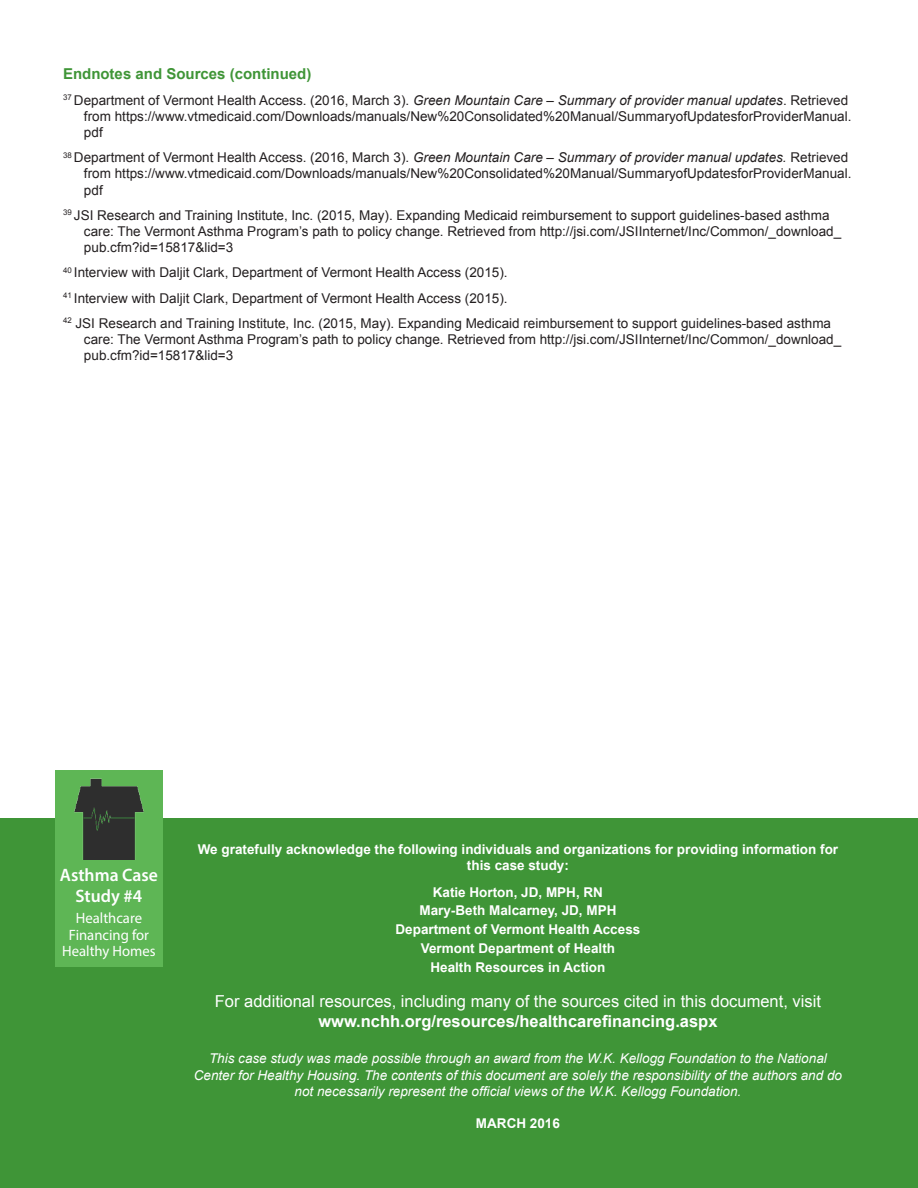
<style>
.page{position:relative;width:918px;height:1188px;background:#fff}
.page>*{position:absolute;margin:0;border:0;box-sizing:border-box;transform-origin:0 0}
.t1{font:600 18px/21px "Myriad Pro";color:#fff;text-align:center}
.t2{font:16.5px "Arial";color:#fff}
.t3{font:700 16.5px "Arial";color:#fff}
.t4{font:15px/16.5px "Myriad Pro";color:#fff;text-align:center}
.t5{font:700 15px "Arial";color:#3f9537}
.t6{font:13.5px/16.2px "Arial";color:#231f20}
.t7{font:italic 13.5px/16.2px "Arial";color:#fff;text-align:center}
.t8{font:700 13.5px/18.8px "Arial";color:#fff;text-align:center}
.s1{font-style:italic}
</style>
<div class="page">
<div style="left:0;top:818px;width:918px;height:370px;background:#3f9537"></div>
<div style="left:55px;top:771px;width:108px;height:196px;background:#5eb655"></div>
<img style="left:74px;top:779px;width:70px;height:81px">
<p class="t5" style="left:63px;top:64px;width:250px">Endnotes and Sources (continued)</p>
<p class="t6" style="left:84px;top:92px;width:769px;text-indent:-21px"><sup>37</sup> Department of Vermont Health Access. (2016, March 3). <span class="s1">Green Mountain Care – Summary of provider manual updates</span>. Retrieved from https://www.vtmedicaid.com/Downloads/manuals/New%20Consolidated%20Manual/SummaryofUpdatesforProviderManual. pdf</p>
<p class="t6" style="left:84px;top:149px;width:769px;text-indent:-21px"><sup>38</sup> Department of Vermont Health Access. (2016, March 3). <span class="s1">Green Mountain Care – Summary of provider manual updates.</span> Retrieved from https://www.vtmedicaid.com/Downloads/manuals/New%20Consolidated%20Manual/SummaryofUpdatesforProviderManual. pdf</p>
<p class="t6" style="left:84px;top:207px;width:759px;text-indent:-21px"><sup>39</sup> JSI Research and Training Institute, Inc. (2015, May). Expanding Medicaid reimbursement to support guidelines-based asthma care: The Vermont Asthma Program’s path to policy change. Retrieved from http://jsi.com/JSIInternet/Inc/Common/_download_ pub.cfm?id=15817&amp;lid=3</p>
<p class="t6" style="left:63px;top:260px;width:770px;line-height:25.2px"><sup>40</sup> Interview with Daljit Clark, Department of Vermont Health Access (2015).<br><sup>41</sup> Interview with Daljit Clark, Department of Vermont Health Access (2015).<br><sup>42</sup> JSI Research and Training Institute, Inc. (2015, May). Expanding Medicaid reimbursement to support guidelines-based asthma</p>
<p class="t6" style="left:84px;top:331px;width:759px">care: The Vermont Asthma Program’s path to policy change. Retrieved from http://jsi.com/JSIInternet/Inc/Common/_download_ pub.cfm?id=15817&amp;lid=3</p>
<h1 class="t1" style="left:60px;top:864px;width:99px">Asthma Case<br>Study #4</h1>
<p class="t4" style="left:62px;top:910px;width:95px">Healthcare<br>Financing for<br>Healthy Homes</p>
<p class="t8" style="left:198px;top:842px;width:642px;line-height:16.2px">We gratefully acknowledge the following individuals and organizations for providing information for this case study:</p>
<p class="t8" style="left:396px;top:883px;width:246px">Katie Horton, JD, MPH, RN<br>Mary-Beth Malcarney, JD, MPH<br>Department of Vermont Health Access<br>Vermont Department of Health<br>Health Resources in Action</p>
<p class="t2" style="left:215px;top:990px;width:608px">For additional resources, including many of the sources cited in this document, visit</p>
<p class="t3" style="left:318px;top:1010px;width:401px">www.nchh.org/resources/healthcarefinancing.aspx</p>
<p class="t7" style="left:194px;top:1051px;width:650px">This case study was made possible through an award from the W.K. Kellogg Foundation to the National<br>Center for Healthy Housing. The contents of this document are solely the responsibility of the authors and do not necessarily represent the official views of the W.K. Kellogg Foundation.</p>
<p class="t8" style="left:476px;top:1114px;width:86px">MARCH 2016</p>
</div>
